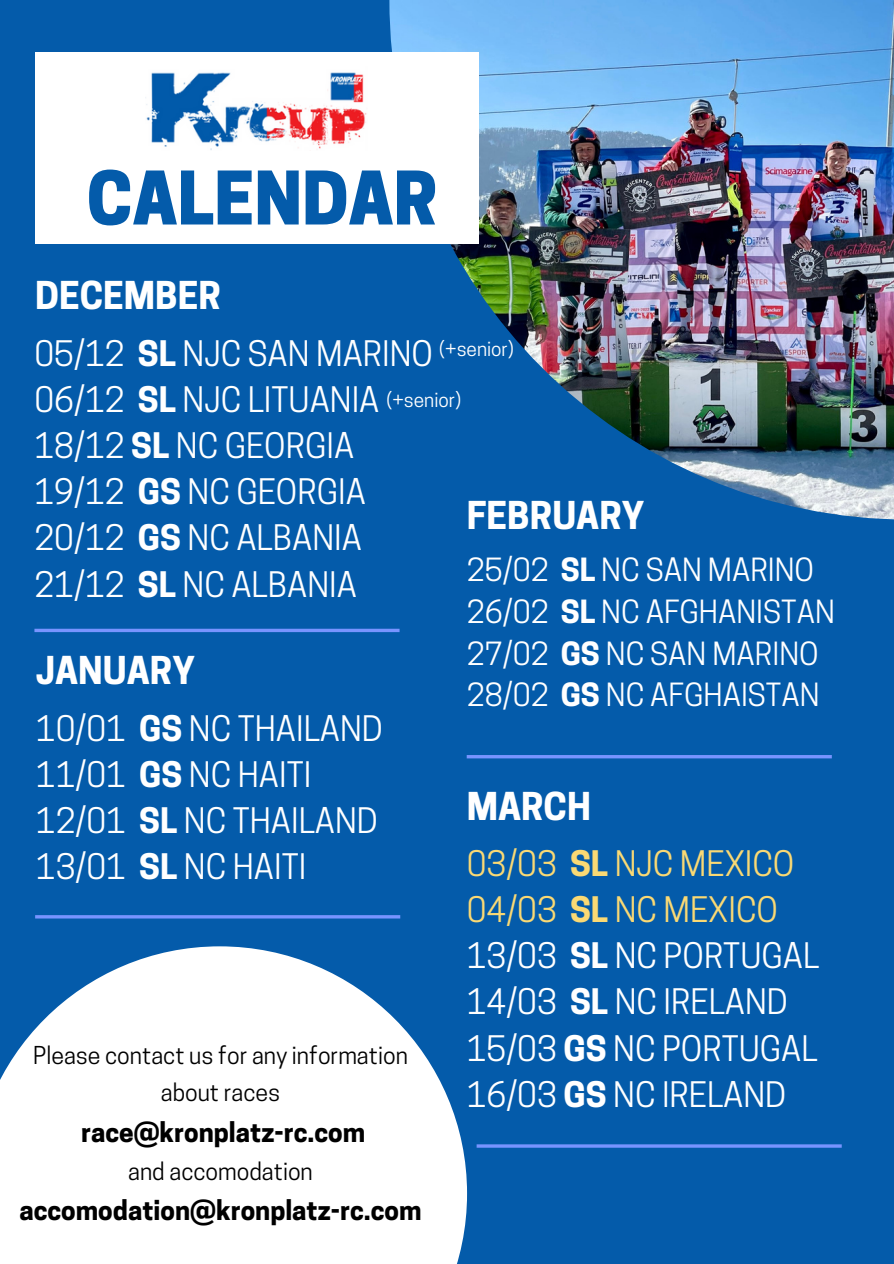
<style>
.page{position:relative;width:894px;height:1264px;background:#fff}
.page>*{position:absolute;margin:0;border:0;box-sizing:border-box;transform-origin:0 0}
.t1{font:800 69.15px "Cooper Hewitt";color:#045baa}
.t2{font:700 36px "Cooper Hewitt";color:#fff}
.t3{font:33px/46.2px "Cooper Hewitt";color:#fff}
.t4{font:30px/41.7px "Cooper Hewitt";color:#fff}
.t5{font:700 26.1px "Cooper Hewitt";color:#000}
.t6{font:23.1px/37.2px "Cooper Hewitt";color:#000;text-align:center}
.t7{font:19.05px "Cooper Hewitt";color:#fff}
.s1{font-weight:700}
.s2{color:#fad974}
.s3{font-weight:700;color:#fad974}
</style>
<div class="page">
<div style="left:0;top:0;width:893px;height:1263px;background:#045baa"></div>
<img style="left:389px;top:0;width:504px;height:519px">
<svg style="left:0;top:946px;width:467px;height:317px;background:#dae6f2"></svg>
<svg style="left:34px;top:628px;width:365px;height:4px"></svg>
<hr style="left:35px;top:915px;width:365px;height:3px;background:#7894ff">
<hr style="left:476px;top:1144px;width:365px;height:3px;background:#7894ff">
<div style="left:35px;top:134px;width:444px;height:109px;background:#fff"></div>
<div style="left:35px;top:52px;width:444px;height:114px;background:#fff"></div>
<hr style="left:466px;top:755px;width:365px;height:3px;background:#7894ff">
<img style="left:146px;top:72px;width:221px;height:78px">
<h1 class="t1" style="left:87px;top:173px;width:352px">CALENDAR</h1>
<p class="t2" style="left:35px;top:282px;width:187px">DECEMBER</p>
<p class="t3" style="left:34px;top:334px;width:400px">05/12 <span class="s1">SL</span> NJC SAN MARINO<br>06/12 <span class="s1">SL</span> NJC LITUANIA<br>18/12 <span class="s1">SL</span> NC GEORGIA<br>19/12 <span class="s1">GS</span> NC GEORGIA<br>20/12 <span class="s1">GS</span> NC ALBANIA<br>21/12 <span class="s1">SL</span> NC ALBANIA</p>
<p class="t7" style="left:439px;top:342px;width:76px">(+senior)</p>
<p class="t7" style="left:386px;top:393px;width:76px">(+senior)</p>
<p class="t2" style="left:466px;top:502px;width:179px">FEBRUARY</p>
<p class="t4" style="left:466px;top:553px;width:369px">25/02 <span class="s1">SL</span> NC SAN MARINO<br>26/02 <span class="s1">SL</span> NC AFGHANISTAN<br>27/02 <span class="s1">GS</span> NC SAN MARINO<br>28/02 <span class="s1">GS</span> NC AFGHAISTAN</p>
<p class="t2" style="left:36px;top:657px;width:161px">JANUARY</p>
<p class="t3" style="left:36px;top:709px;width:348px">10/01 <span class="s1">GS</span> NC THAILAND<br>11/01 <span class="s1">GS</span> NC HAITI<br>12/01 <span class="s1">SL</span> NC THAILAND<br>13/01 <span class="s1">SL</span> NC HAITI</p>
<p class="t6" style="left:33px;top:1039px;width:376px">Please contact us for any information about races</p>
<p class="t5" style="left:81px;top:1121px;width:285px">race@kronplatz-rc.com</p>
<p class="t6" style="left:128px;top:1155px;width:186px">and accomodation</p>
<p class="t5" style="left:19px;top:1200px;width:403px">accomodation@kronplatz-rc.com</p>
<p class="t2" style="left:466px;top:793px;width:126px">MARCH</p>
<p class="t3" style="left:466px;top:844px;width:354px"><span class="s2">03/03</span> <span class="s3">SL</span> <span class="s2">NJC MEXICO<br>04/03</span> <span class="s3">SL</span> <span class="s2">NC MEXICO<br></span>13/03 <span class="s1">SL</span> NC PORTUGAL<br>14/03 <span class="s1">SL</span> NC IRELAND<br>15/03 <span class="s1">GS</span> NC PORTUGAL<br>16/03 <span class="s1">GS</span> NC IRELAND</p>
</div>
